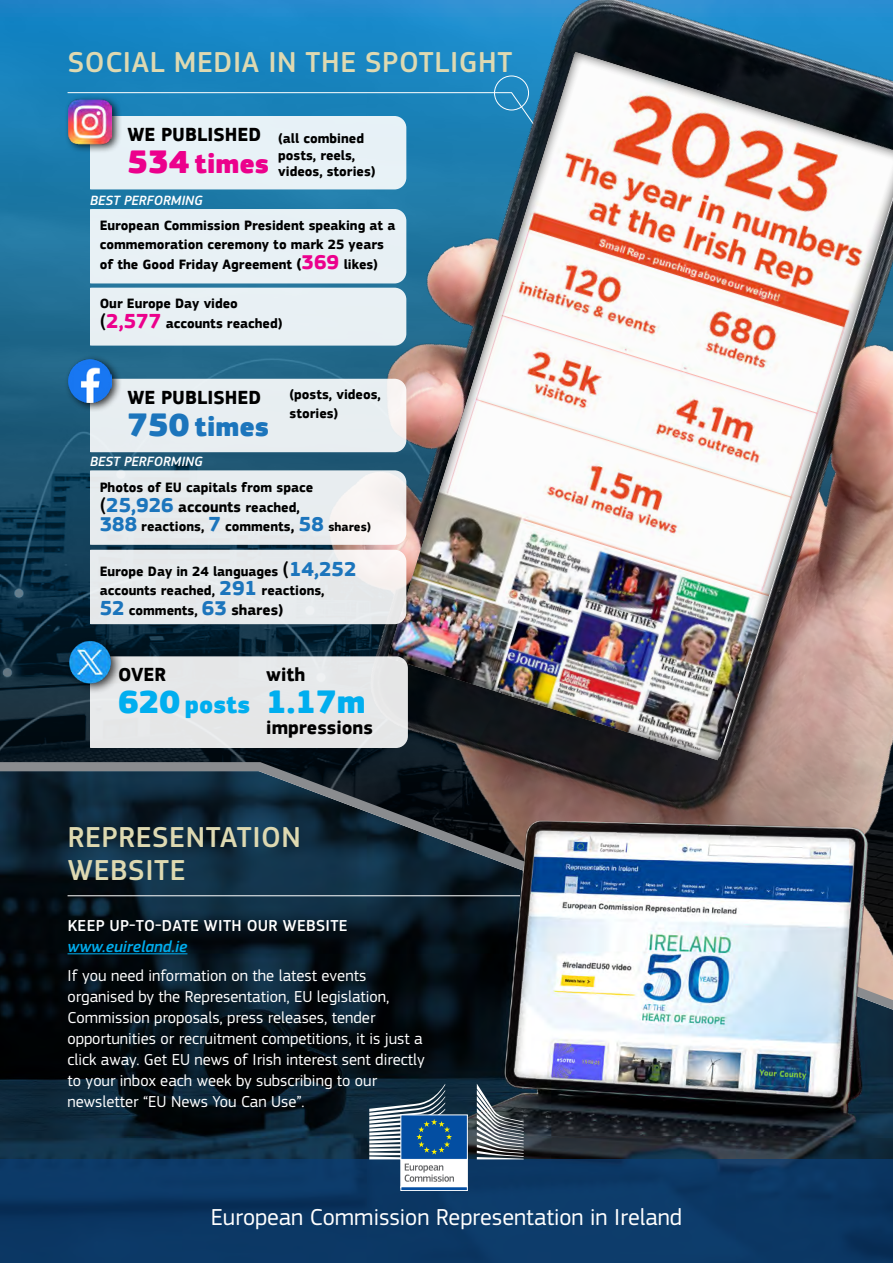
<style>
.page{position:relative;width:893px;height:1263px;background:#fff}
.page>*{position:absolute;margin:0;border:0;box-sizing:border-box;transform-origin:0 0}
.t1{font:900 33.45px "EC Square Sans Pro";color:#00aeef}
.t2{font:500 30px/33px "EC Square Sans Pro";letter-spacing:.02em;color:#ded9b1}
.t3{font:900 27.9px "EC Square Sans Pro";color:#1c75bc}
.t4{font:900 27.9px "EC Square Sans Pro";color:#ec008c}
.t5{font:900 24.9px "EC Square Sans Pro";color:#00aeef}
.t6{font:24px "EC Square Sans Pro";color:#fff}
.t7{font:700 19.5px "EC Square Sans Pro";color:#000}
.t8{font:16.5px/21px "EC Square Sans Pro";color:#fff}
.t9{font:500 16.5px "EC Square Sans Pro";letter-spacing:.02em;color:#fff}
.t10{font:italic 500 16.5px "EC Square Sans Pro";color:#00aeef}
.t11{font:700 15.3px "EC Square Sans Pro";color:#000}
.t12{font:700 13.95px/19.5px "EC Square Sans Pro";color:#000}
.t13{font:italic 500 13.95px "EC Square Sans Pro";color:#fff}
.s1{font-size:33.45px}
.s2{font-size:15.3px}
.s3{font-size:21px;color:#ec008c}
.s4{font-weight:500;font-size:21px}
.s5{font-size:21px;color:#1c75bc}
.s6{font-size:13.95px}
.s7{font-size:12.6px}
</style>
<div class="page">
<img style="left:0;top:0;width:254px;height:755px">
<svg style="left:0;top:755px;width:893px;height:404px;background:#253542"></svg>
<img style="left:0;top:769px;width:482px;height:368px">
<div style="left:0;top:1159px;width:893px;height:104px;background:#0b3865"></div>
<hr style="left:68px;top:895px;width:452px;height:1px;background:#fff">
<svg style="left:67px;top:92px;width:187px;height:646px;background:#1a5a7b"></svg>
<div style="left:401px;top:1158px;width:66px;height:30px;background:#fff"></div>
<div style="left:401px;top:1115px;width:66px;height:44px;background:#034ea2"></div>
<hr style="left:401px;top:1187px;width:66px;height:3px;background:#034ea2">
<div style="left:401px;top:1186px;width:66px;height:5px;border:1px solid #fff"></div>
<svg style="left:477px;top:1084px;width:47px;height:75px"></svg>
<svg style="left:369px;top:1084px;width:85px;height:98px"></svg>
<img style="left:482px;top:769px;width:411px;height:368px">
<img style="left:254px;top:0;width:639px;height:656px">
<img style="left:374px;top:37px;width:519px;height:728px">
<hr style="left:68px;top:953px;width:119px;height:1px;background:#00aeef">
<div style="left:90px;top:379px;width:316px;height:73px;background:#e8eef1"></div>
<svg style="left:90px;top:470px;width:316px;height:154px;background:#e2e5e8"></svg>
<div style="left:64px;top:354px;width:58px;height:59px;background:#000;opacity:.75"></div>
<img style="left:68px;top:359px;width:44px;height:44px">
<div style="left:90px;top:656px;width:318px;height:92px;background:#e5e6e7"></div>
<div style="left:64px;top:636px;width:59px;height:58px;background:#000;opacity:.75"></div>
<img style="left:64px;top:636px;width:52px;height:52px">
<div style="left:90px;top:116px;width:316px;height:73px;background:#e8f2f7"></div>
<div style="left:90px;top:209px;width:316px;height:137px;background:#e8f0f4"></div>
<div style="left:64px;top:95px;width:58px;height:58px;background:#000;opacity:.75"></div>
<img style="left:68px;top:99px;width:44px;height:45px">
<h2 class="t2" style="left:68px;top:47px;width:446px">SOCIAL MEDIA IN THE SPOTLIGHT</h2>
<h3 class="t7" style="left:127px;top:123px;width:135px">WE PUBLISHED</h3>
<h3 class="t4" style="left:127px;top:146px;width:143px"><span class="s1">534</span> times</h3>
<p class="t13" style="left:90px;top:192px;width:114px">BEST PERFORMING</p>
<p class="t12" style="left:278px;top:130px;width:99px;line-height:16.8px">(all combined posts, reels, videos, stories)</p>
<p class="t12" style="left:100px;top:216px;width:297px">European Commission President speaking at a commemoration ceremony to mark 25 years of the Good Friday Agreement <span class="s2">(</span><span class="s3">369</span> likes)</p>
<p class="t12" style="left:100px;top:294px;width:184px">Our Europe Day video <span class="s4">(</span><span class="s3">2,577</span> accounts reached)</p>
<h3 class="t7" style="left:127px;top:385px;width:135px">WE PUBLISHED</h3>
<h3 class="t3" style="left:127px;top:409px;width:143px"><span class="s1">750</span> times</h3>
<p class="t13" style="left:90px;top:453px;width:114px">BEST PERFORMING</p>
<p class="t12" style="left:290px;top:386px;width:93px;line-height:18.1px">(posts, videos, stories)</p>
<p class="t12" style="left:100px;top:478px;width:215px">Photos of EU capitals from space</p>
<p class="t11" style="left:100px;top:497px;width:202px"><span class="s4">(</span><span class="s5">25,926</span> accounts <span class="s6">reached,</span></p>
<p class="t12" style="left:100px;top:517px;width:273px"><span class="s5">388</span> reactions, <span class="s5">7</span> comments<span class="s2">,</span> <span class="s5">58</span> <span class="s7">shares)</span></p>
<p class="t12" style="left:100px;top:562px;width:258px">Europe Day in 24 languages <span class="s4">(</span><span class="s5">14,252 </span>accounts reached, <span class="s5">291</span> reactions,<br><span class="s5">52</span> comments, <span class="s5">63</span> <span class="s2">shares)</span></p>
<h3 class="t7" style="left:118px;top:663px;width:50px">OVER</h3>
<h3 class="t5" style="left:118px;top:690px;width:134px"><span class="s1">620</span> posts</h3>
<h3 class="t7" style="left:266px;top:663px;width:41px">with</h3>
<h1 class="t1" style="left:266px;top:681px;width:101px">1.17m</h1>
<h3 class="t7" style="left:266px;top:716px;width:108px">impressions</h3>
<h2 class="t2" style="left:68px;top:821px;width:235px">REPRESENTATION<br>WEBSITE</h2>
<p class="t9" style="left:68px;top:916px;width:281px">KEEP UP-TO-DATE WITH OUR WEBSITE</p>
<p class="t10" style="left:68px;top:937px;width:121px">www.euireland.ie</p>
<p class="t8" style="left:68px;top:965px;width:359px">If you need information on the latest events organised by the Representation, EU legislation, Commission proposals, press releases, tender opportunities or recruitment competitions, it is just a click away. Get EU news of Irish interest sent directly to your inbox each week by subscribing to our newsletter “EU News You Can Use”.</p>
<h3 class="t6" style="left:211px;top:1203px;width:473px">European Commission Representation in Ireland</h3>
</div>
